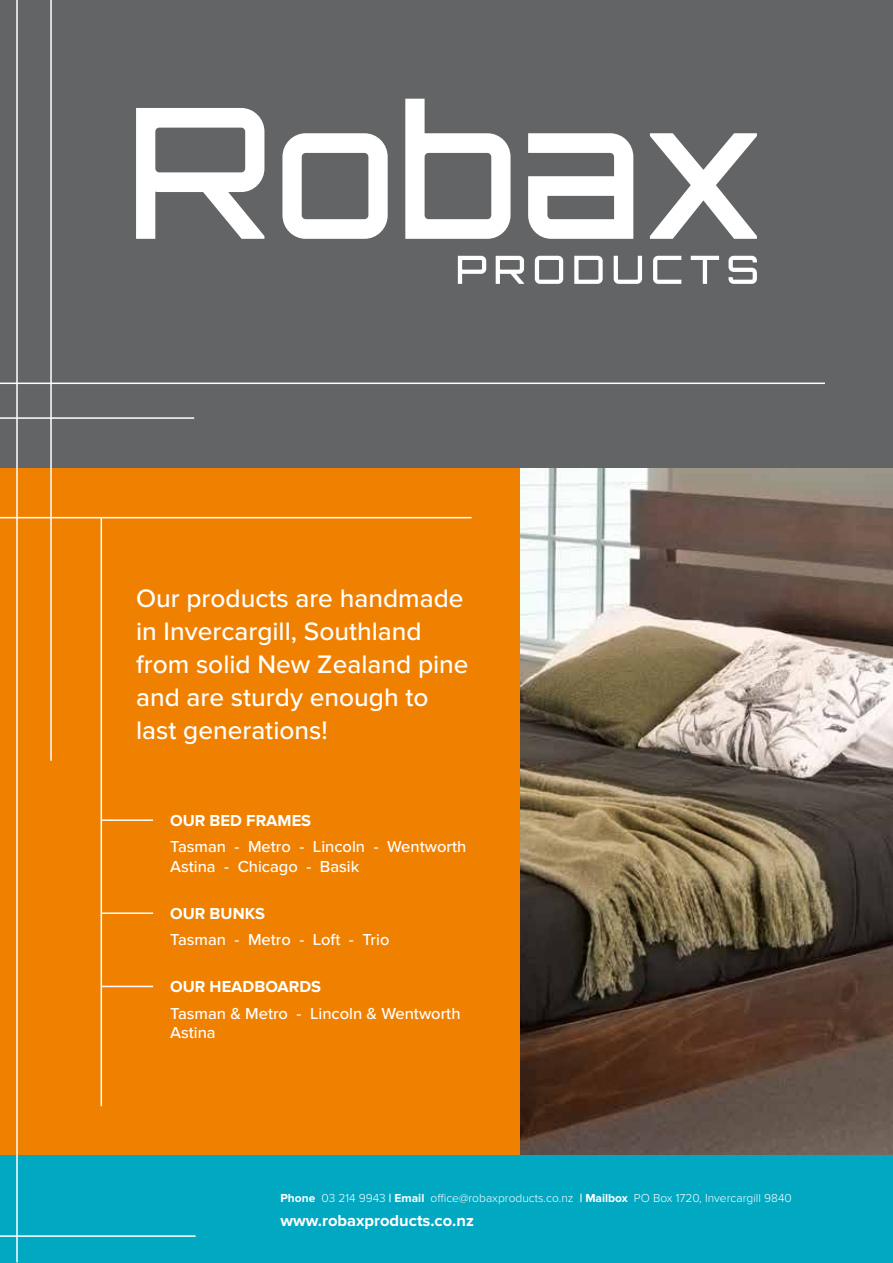
<style>
.page{position:relative;width:893px;height:1263px;background:#f08100}
.page>*{position:absolute;margin:0;border:0;box-sizing:border-box;transform-origin:0 0}
.t1{font:500 26.25px/33px "Proxima Nova";color:#fff}
.t2{font:500 16.5px/19.8px "Proxima Nova";color:#fff}
.t3{font:700 16.5px "Proxima Nova";color:#fff}
.t4{font:300 12px "Proxima Nova";color:#fff}
.s1{font-weight:700}
</style>
<div class="page">
<img style="left:521px;top:468px;width:372px;height:687px">
<div style="left:0;top:1155px;width:893px;height:108px;background:#00a8c2"></div>
<div style="left:0;top:0;width:893px;height:468px;background:#636465"></div>
<hr style="left:0;top:1235px;width:196px;height:2px;background:#fff">
<hr style="left:16px;top:0;width:2px;height:1262px;background:#fff">
<hr style="left:102px;top:819px;width:51px;height:2px;background:#fff">
<hr style="left:102px;top:912px;width:51px;height:2px;background:#fff">
<hr style="left:102px;top:986px;width:51px;height:1px;background:#fff">
<hr style="left:50px;top:0;width:2px;height:761px;background:#fff">
<hr style="left:101px;top:517px;width:1px;height:589px;background:#fff">
<hr style="left:0;top:417px;width:194px;height:2px;background:#fff">
<hr style="left:0;top:517px;width:472px;height:1px;background:#fff">
<hr style="left:0;top:383px;width:825px;height:1px;background:#fff">
<svg style="left:136px;top:99px;width:621px;height:140px"></svg>
<svg style="left:458px;top:256px;width:299px;height:28px"></svg>
<h1 class="t1" style="left:136px;top:583px;width:334px">Our products are handmade in Invercargill, Southland from solid New Zealand pine and are sturdy enough to last generations!</h1>
<p class="t3" style="left:170px;top:811px;width:143px">OUR BED FRAMES</p>
<p class="t2" style="left:170px;top:837px;width:298px">Tasman - Metro - Lincoln - Wentworth<br>Astina - Chicago - Basik</p>
<p class="t3" style="left:170px;top:904px;width:97px">OUR BUNKS</p>
<p class="t2" style="left:170px;top:930px;width:221px">Tasman - Metro - Loft - Trio</p>
<p class="t3" style="left:170px;top:977px;width:153px">OUR HEADBOARDS</p>
<p class="t2" style="left:170px;top:1004px;width:292px">Tasman &amp; Metro - Lincoln &amp; Wentworth<br>Astina</p>
<p class="t4" style="left:280px;top:1191px;width:513px"><span class="s1">Phone</span> 03 214 9943 <span class="s1">| Email</span> office@robaxproducts.co.nz <span class="s1">| Mailbox</span> PO Box 1720, Invercargill 9840</p>
<p class="t3" style="left:280px;top:1211px;width:195px">www.robaxproducts.co.nz</p>
</div>
